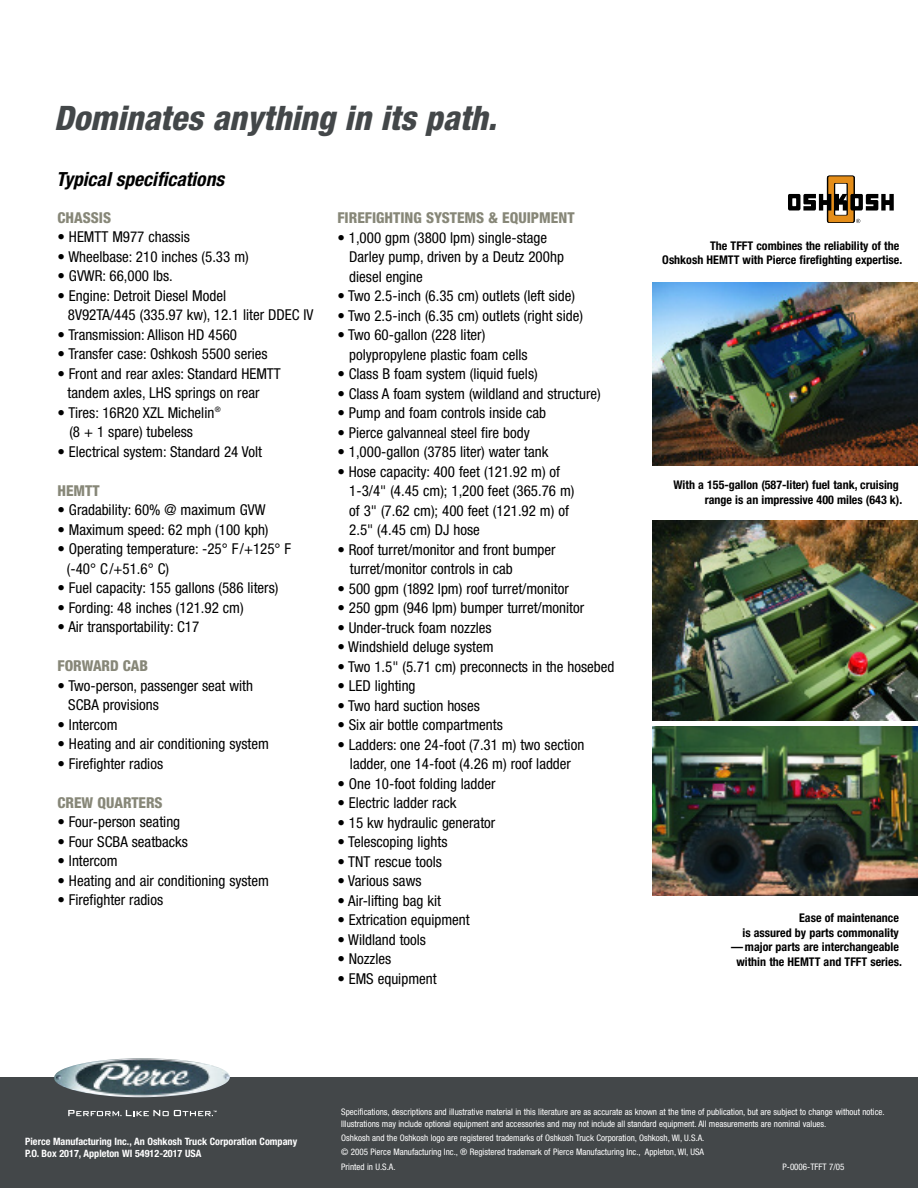
<style>
.page{position:relative;width:918px;height:1188px;background:#fff}
.page>*{position:absolute;margin:0;border:0;box-sizing:border-box;transform-origin:0 0}
.t1{font:italic 800 condensed 33.75px "Helvetica Neue";color:#434749}
.t2{font:italic 700 condensed 19.5px "Helvetica Neue";color:#000}
.t3{font:condensed 15px/19.5px "Helvetica Neue";color:#000}
.t4{font:800 condensed 15px "Helvetica Neue";color:#878778}
.t5{font:700 condensed 12px/14.4px "Helvetica Neue";color:#000;text-align:right}
.t6{font:700 condensed 10.2px/12.1px "Helvetica Neue";color:#fff}
.t7{font:condensed 9px/14.1px "Helvetica Neue";color:#fff}
</style>
<div class="page">
<div style="left:0;top:1077px;width:918px;height:111px;background:#434749"></div>
<img style="left:652px;top:282px;width:266px;height:184px">
<img style="left:652px;top:520px;width:266px;height:201px">
<img style="left:652px;top:726px;width:266px;height:170px">
<div style="left:827px;top:175px;width:28px;height:48px;border:1px solid #000;border-radius:2px"></div>
<svg style="left:788px;top:176px;width:106px;height:47px"></svg>
<img style="left:54px;top:1058px;width:176px;height:39px">
<svg style="left:68px;top:1110px;width:149px;height:6px"></svg>
<h1 class="t1" style="left:54px;top:106px;width:444px">Dominates anything in its path.</h1>
<h2 class="t2" style="left:56px;top:172px;width:169px">Typical specifications</h2>
<p class="t4" style="left:57px;top:212px;width:55px">CHASSIS</p>
<p class="t3" style="left:57px;top:229px;width:134px">• HEMTT M977 chassis</p>
<p class="t3" style="left:57px;top:248px;width:193px">• Wheelbase: 210 inches (5.33 m)</p>
<p class="t3" style="left:57px;top:268px;width:117px">• GVWR: 66,000 lbs.</p>
<p class="t3" style="left:68px;top:287px;width:247px;text-indent:-10px">• Engine: Detroit Diesel Model<br>8V92TA/445 (335.97 kw), 12.1 liter DDEC IV</p>
<p class="t3" style="left:57px;top:326px;width:181px">• Transmission: Allison HD 4560</p>
<p class="t3" style="left:57px;top:346px;width:212px">• Transfer case: Oshkosh 5500 series</p>
<p class="t3" style="left:68px;top:365px;width:215px;text-indent:-10px">• Front and rear axles: Standard HEMTT tandem axles, LHS springs on rear</p>
<p class="t3" style="left:69px;top:404px;width:153px;text-indent:-12px">• Tires: 16R20 XZL Michelin<sup>® </sup>(8 + 1 spare) tubeless</p>
<p class="t3" style="left:57px;top:443px;width:206px">• Electrical system: Standard 24 Volt</p>
<p class="t4" style="left:57px;top:485px;width:44px">HEMTT</p>
<p class="t3" style="left:57px;top:502px;width:210px">• Gradability: 60% @ maximum GVW</p>
<p class="t3" style="left:57px;top:521px;width:213px">• Maximum speed: 62 mph (100 kph)</p>
<p class="t3" style="left:67px;top:541px;width:226px;text-indent:-9px">• Operating temperature: -25° F/+125° F (-40° C/+51.6° C)</p>
<p class="t3" style="left:57px;top:580px;width:222px">• Fuel capacity: 155 gallons (586 liters)</p>
<p class="t3" style="left:57px;top:599px;width:188px">• Fording: 48 inches (121.92 cm)</p>
<p class="t3" style="left:57px;top:619px;width:143px">• Air transportability: C17</p>
<p class="t4" style="left:57px;top:661px;width:92px">FORWARD CAB</p>
<p class="t3" style="left:68px;top:677px;width:186px;text-indent:-11px">• Two-person, passenger seat with<br>SCBA provisions</p>
<p class="t3" style="left:57px;top:716px;width:62px">• Intercom</p>
<p class="t3" style="left:57px;top:736px;width:213px">• Heating and air conditioning system</p>
<p class="t3" style="left:57px;top:755px;width:107px">• Firefighter radios</p>
<p class="t4" style="left:57px;top:797px;width:107px">CREW QUARTERS</p>
<p class="t3" style="left:57px;top:814px;width:124px">• Four-person seating</p>
<p class="t3" style="left:57px;top:833px;width:132px">• Four SCBA seatbacks</p>
<p class="t3" style="left:57px;top:853px;width:62px">• Intercom</p>
<p class="t3" style="left:57px;top:872px;width:213px">• Heating and air conditioning system</p>
<p class="t3" style="left:57px;top:892px;width:107px">• Firefighter radios</p>
<p class="t4" style="left:337px;top:212px;width:239px">FIREFIGHTING SYSTEMS &amp; EQUIPMENT</p>
<p class="t3" style="left:349px;top:229px;width:216px;text-indent:-12px">• 1,000 gpm (3800 lpm) single-stage<br>Darley pump, driven by a Deutz 200hp diesel engine</p>
<p class="t3" style="left:337px;top:287px;width:239px">• Two 2.5-inch (6.35 cm) outlets (left side)</p>
<p class="t3" style="left:337px;top:307px;width:247px">• Two 2.5-inch (6.35 cm) outlets (right side)</p>
<p class="t3" style="left:349px;top:326px;width:180px;text-indent:-12px">• Two 60-gallon (228 liter) polypropylene plastic foam cells</p>
<p class="t3" style="left:337px;top:365px;width:202px">• Class B foam system (liquid fuels)</p>
<p class="t3" style="left:337px;top:385px;width:265px">• Class A foam system (wildland and structure)</p>
<p class="t3" style="left:337px;top:404px;width:210px">• Pump and foam controls inside cab</p>
<p class="t3" style="left:337px;top:424px;width:194px">• Pierce galvanneal steel fire body</p>
<p class="t3" style="left:337px;top:443px;width:213px">• 1,000-gallon (3785 liter) water tank</p>
<p class="t3" style="left:349px;top:463px;width:227px;text-indent:-12px">• Hose capacity: 400 feet (121.92 m) of 1-3/4" (4.45 cm); 1,200 feet (365.76 m) of 3" (7.62 cm); 400 feet (121.92 m) of 2.5" (4.45 cm) DJ hose</p>
<p class="t3" style="left:350px;top:541px;width:207px;text-indent:-13px">• Roof turret/monitor and front bumper turret/monitor controls in cab</p>
<p class="t3" style="left:337px;top:580px;width:233px">• 500 gpm (1892 lpm) roof turret/monitor</p>
<p class="t3" style="left:337px;top:599px;width:248px">• 250 gpm (946 lpm) bumper turret/monitor</p>
<p class="t3" style="left:337px;top:619px;width:156px">• Under-truck foam nozzles</p>
<p class="t3" style="left:337px;top:638px;width:158px">• Windshield deluge system</p>
<p class="t3" style="left:337px;top:658px;width:279px">• Two 1.5" (5.71 cm) preconnects in the hosebed</p>
<p class="t3" style="left:337px;top:677px;width:80px">• LED lighting</p>
<p class="t3" style="left:337px;top:697px;width:144px">• Two hard suction hoses</p>
<p class="t3" style="left:337px;top:716px;width:167px">• Six air bottle compartments</p>
<p class="t3" style="left:337px;top:736px;width:248px;text-align:center">• Ladders: one 24-foot (7.31 m) two section ladder, one 14-foot (4.26 m) roof ladder</p>
<p class="t3" style="left:337px;top:775px;width:160px">• One 10-foot folding ladder</p>
<p class="t3" style="left:337px;top:794px;width:121px">• Electric ladder rack</p>
<p class="t3" style="left:337px;top:814px;width:160px">• 15 kw hydraulic generator</p>
<p class="t3" style="left:337px;top:833px;width:112px">• Telescoping lights</p>
<p class="t3" style="left:337px;top:853px;width:106px">• TNT rescue tools</p>
<p class="t3" style="left:337px;top:872px;width:86px">• Various saws</p>
<p class="t3" style="left:337px;top:892px;width:105px">• Air-lifting bag kit</p>
<p class="t3" style="left:337px;top:911px;width:134px">• Extrication equipment</p>
<p class="t3" style="left:337px;top:931px;width:90px">• Wildland tools</p>
<p class="t3" style="left:337px;top:950px;width:55px">• Nozzles</p>
<p class="t3" style="left:337px;top:970px;width:101px">• EMS equipment</p>
<p class="t5" style="left:662px;top:240px;width:241px">The TFFT combines the reliability of the<br>Oshkosh HEMTT with Pierce firefighting expertise.</p>
<p class="t5" style="left:674px;top:479px;width:230px">With a 155-gallon (587-liter) fuel tank, cruising range is an impressive 400 miles (643 k).</p>
<p class="t5" style="left:731px;top:912px;width:172px">Ease of maintenance<br>is assured by parts commonality —major parts are interchangeable within the HEMTT and TFFT series.</p>
<p class="t6" style="left:25px;top:1136px;width:273px">Pierce Manufacturing Inc., An Oshkosh Truck Corporation Company<br>P.O. Box 2017, Appleton WI 54912-2017 USA</p>
<p class="t7" style="left:341px;top:1107px;width:545px;line-height:12px">Specifications, descriptions and illustrative material in this literature are as accurate as known at the time of publication, but are subject to change without notice.<br>Illustrations may include optional equipment and accessories and may not include all standard equipment. All measurements are nominal values.</p>
<p class="t7" style="left:341px;top:1132px;width:365px;text-align:justify">Oshkosh and the Oshkosh logo are registered trademarks of Oshkosh Truck Corporation, Oshkosh, WI, U.S.A. © 2005 Pierce Manufacturing Inc., ® Registered trademark of Pierce Manufacturing Inc., Appleton, WI, USA Printed in U.S.A.</p>
<p class="t7" style="left:783px;top:1160px;width:64px">P-0006-TFFT 7/05</p>
</div>
